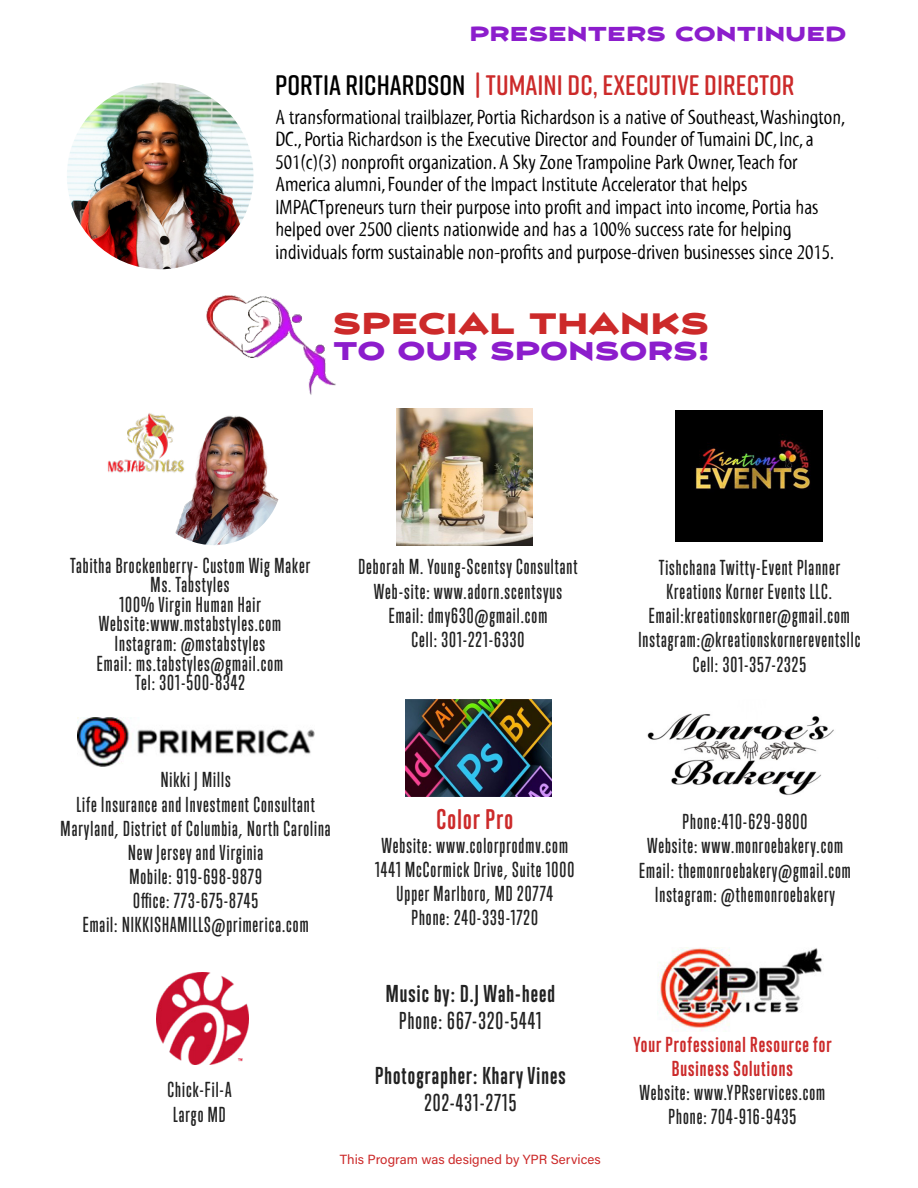
<style>
.page{position:relative;width:918px;height:1188px;background:#fff}
.page>*{position:absolute;margin:0;border:0;box-sizing:border-box;transform-origin:0 0}
.t1{font:600 28.2px "Rift Soft";color:#cc2a2a}
.t2{font:27.6px "Vortice Concept";color:#cc2a2a}
.t3{font:700 25.95px "Trump Soft Pro";letter-spacing:.05em;color:#cc2a2a}
.t4{font:23.85px "Vortice Concept";color:#8c1dcc}
.t5{font:700 22.35px "Trump Soft Pro";letter-spacing:.05em;color:#222}
.t6{font:500 22.35px "Trump Soft Pro";letter-spacing:.05em;color:#222}
.t7{font:21px/22.5px "Myriad Std Tilt";color:#000}
.t8{font:500 19.8px/24.2px "Trump Soft Pro";letter-spacing:.05em;color:#222;text-align:center}
.t9{font:700 19.8px/24.2px "Trump Soft Pro";letter-spacing:.05em;color:#cc2a2a;text-align:center}
.t10{font:18.75px "Vortice Concept";color:#8c1dcc}
.t11{font:13.35px "Acumin Pro";color:#cc2a2a}
.s1{color:#000}
</style>
<div class="page">
<img style="left:146px;top:409px;width:136px;height:136px;border-radius:68px">
<img style="left:108px;top:413px;width:77px;height:64px">
<img style="left:396px;top:409px;width:136px;height:136px">
<img style="left:405px;top:699px;width:146px;height:98px">
<img style="left:157px;top:973px;width:91px;height:92px">
<img style="left:676px;top:410px;width:147px;height:131px">
<img style="left:78px;top:717px;width:236px;height:49px">
<img style="left:647px;top:713px;width:187px;height:82px">
<img style="left:658px;top:948px;width:165px;height:83px">
<img style="left:67px;top:83px;width:186px;height:186px;border-radius:93px">
<img style="left:206px;top:295px;width:130px;height:100px">
<p class="t10" style="left:470px;top:25px;width:378px">PRESENTERS CONTINUED</p>
<h1 class="t1" style="left:275px;top:65px;width:521px"><span class="s1">PORTIA RICHARDSON</span> | TUMAINI DC, EXECUTIVE DIRECTOR</h1>
<p class="t7" style="left:275px;top:106px;width:571px">A transformational trailblazer, Portia Richardson is a native of Southeast, Washington, DC., Portia Richardson is the Executive Director and Founder of Tumaini DC, Inc, a 501(c)(3) nonprofit organization. A Sky Zone Trampoline Park Owner, Teach for America alumni, Founder of the Impact Institute Accelerator that helps IMPACTpreneurs turn their purpose into profit and impact into income, Portia has helped over 2500 clients nationwide and has a 100% success rate for helping individuals form sustainable non-profits and purpose-driven businesses since 2015.</p>
<h2 class="t2" style="left:333px;top:310px;width:377px">SPECIAL THANKS</h2>
<p class="t4" style="left:333px;top:340px;width:377px">TO OUR SPONSORS!</p>
<p class="t8" style="left:70px;top:556px;width:242px;line-height:19.6px">Tabitha Brockenberry- Custom Wig Maker<br>Ms. Tabstyles<br>100% Virgin Human Hair<br>Website:www.mstabstyles.com<br>Instagram: @mstabstyles<br>Email: ms.tabstyles@gmail.com<br>Tel: 301-500-8342</p>
<p class="t8" style="left:358px;top:555px;width:221px">Deborah M. Young-Scentsy Consultant<br>Web-site: www.adorn.scentsyus<br>Email: dmy630@gmail.com<br>Cell: 301-221-6330</p>
<p class="t8" style="left:638px;top:556px;width:223px">Tishchana Twitty-Event Planner<br>Kreations Korner Events LLC.<br>Email:kreationskorner@gmail.com<br>Instagram:@kreationskornereventsllc<br>Cell: 301-357-2325</p>
<p class="t8" style="left:61px;top:768px;width:272px">Nikki J Mills<br>Life Insurance and Investment Consultant<br>Maryland, District of Columbia, North Carolina<br>New Jersey and Virginia<br>Mobile: 919-698-9879<br>Office: 773-675-8745<br>Email: NIKKISHAMILLS@primerica.com</p>
<h3 class="t3" style="left:437px;top:803px;width:78px">Color Pro</h3>
<p class="t8" style="left:375px;top:834px;width:201px">Website: www.colorprodmv.com<br>1441 McCormick Drive, Suite 1000<br>Upper Marlboro, MD 20774<br>Phone: 240-339-1720</p>
<p class="t8" style="left:168px;top:1078px;width:65px;text-align:left">Chick-Fil-A<br>Largo MD</p>
<p class="t5" style="left:386px;top:980px;width:171px">Music by: D.J Wah-heed</p>
<p class="t6" style="left:399px;top:1008px;width:144px">Phone: 667-320-5441</p>
<p class="t5" style="left:375px;top:1062px;width:192px">Photographer: Khary Vines</p>
<p class="t6" style="left:424px;top:1089px;width:93px">202-431-2715</p>
<p class="t11" style="left:340px;top:1150px;width:263px">This Program was designed by YPR Services</p>
<p class="t8" style="left:639px;top:810px;width:213px">Phone:410-629-9800<br>Website: www.monroebakery.com<br>Email: themonroebakery@gmail.com<br>Instagram: @themonroebakery</p>
<p class="t9" style="left:633px;top:1032px;width:200px">Your Professional Resource for<br>Business Solutions</p>
<p class="t8" style="left:640px;top:1081px;width:187px">Website: www.YPRservices.com<br>Phone: 704-916-9435</p>
</div>
